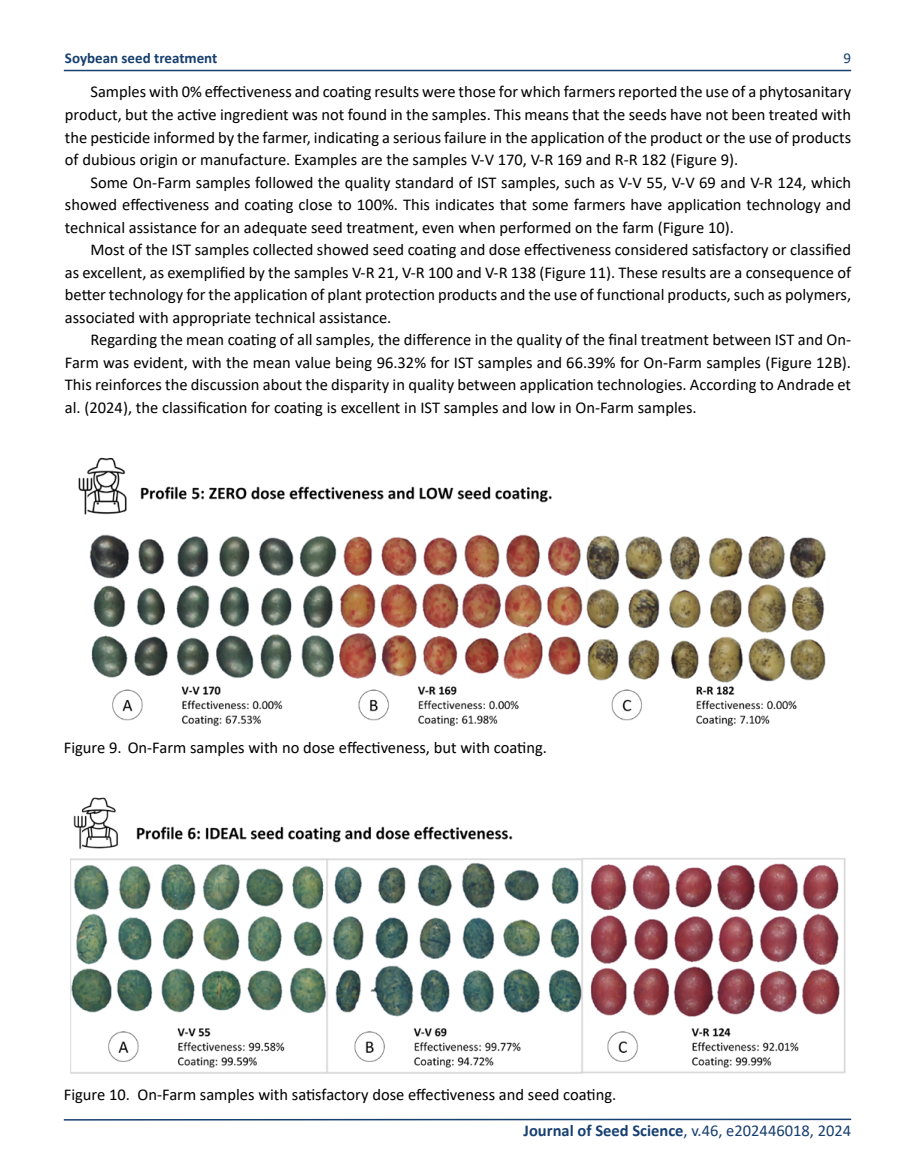
<style>
.page{position:relative;width:915px;height:1170px;background:#fff}
.page>*{position:absolute;margin:0;border:0;box-sizing:border-box;transform-origin:0 0}
.t1{font:16.5px/22.5px "Calibri";color:#000;text-align:justify}
.t2{font:16.5px "Calibri";color:#173f70}
.t3{font:700 15px "Calibri";color:#173f70}
.t4{font:15px "Calibri";color:#173f70}
.s1{font-weight:700}
</style>
<div class="page">
<svg style="left:63px;top:1118px;width:789px;height:3px;background:#8a9eb7"></svg>
<hr style="left:64px;top:70px;width:786px;height:1px;background:#173f70">
<img style="left:78px;top:457px;width:748px;height:270px">
<img style="left:70px;top:797px;width:776px;height:277px">
<p class="t3" style="left:65px;top:48px;width:154px">Soybean seed treatment</p>
<p class="t4" style="left:843px;top:47px;width:9px">9</p>
<p class="t1" style="left:65px;top:80px;width:787px;text-indent:26px">Samples with 0% effectiveness and coating results were those for which farmers reported the use of a phytosanitary product, but the active ingredient was not found in the samples. This means that the seeds have not been treated with the pesticide informed by the farmer, indicating a serious failure in the application of the product or the use of products of dubious origin or manufacture. Examples are the samples V-V 170, V-R 169 and R-R 182 (Figure 9).</p>
<p class="t1" style="left:65px;top:170px;width:787px;text-indent:26px">Some On-Farm samples followed the quality standard of IST samples, such as V-V 55, V-V 69 and V-R 124, which showed effectiveness and coating close to 100%. This indicates that some farmers have application technology and technical assistance for an adequate seed treatment, even when performed on the farm (Figure 10).</p>
<p class="t1" style="left:65px;top:238px;width:787px;text-indent:26px">Most of the IST samples collected showed seed coating and dose effectiveness considered satisfactory or classified as excellent, as exemplified by the samples V-R 21, V-R 100 and V-R 138 (Figure 11). These results are a consequence of better technology for the application of plant protection products and the use of functional products, such as polymers, associated with appropriate technical assistance.</p>
<p class="t1" style="left:65px;top:328px;width:787px;text-indent:26px">Regarding the mean coating of all samples, the difference in the quality of the final treatment between IST and On-Farm was evident, with the mean value being 96.32% for IST samples and 66.39% for On-Farm samples (Figure 12B).<br>This reinforces the discussion about the disparity in quality between application technologies. According to Andrade et al. (2024), the classification for coating is excellent in IST samples and low in On-Farm samples.</p>
<p class="t1" style="left:64px;top:736px;width:484px">Figure 9. On-Farm samples with no dose effectiveness, but with coating.</p>
<p class="t1" style="left:64px;top:1082px;width:554px">Figure 10. On-Farm samples with satisfactory dose effectiveness and seed coating.</p>
<p class="t2" style="left:523px;top:1118px;width:329px"><span class="s1">Journal of Seed Science</span>, v.46, e202446018, 2024</p>
</div>
